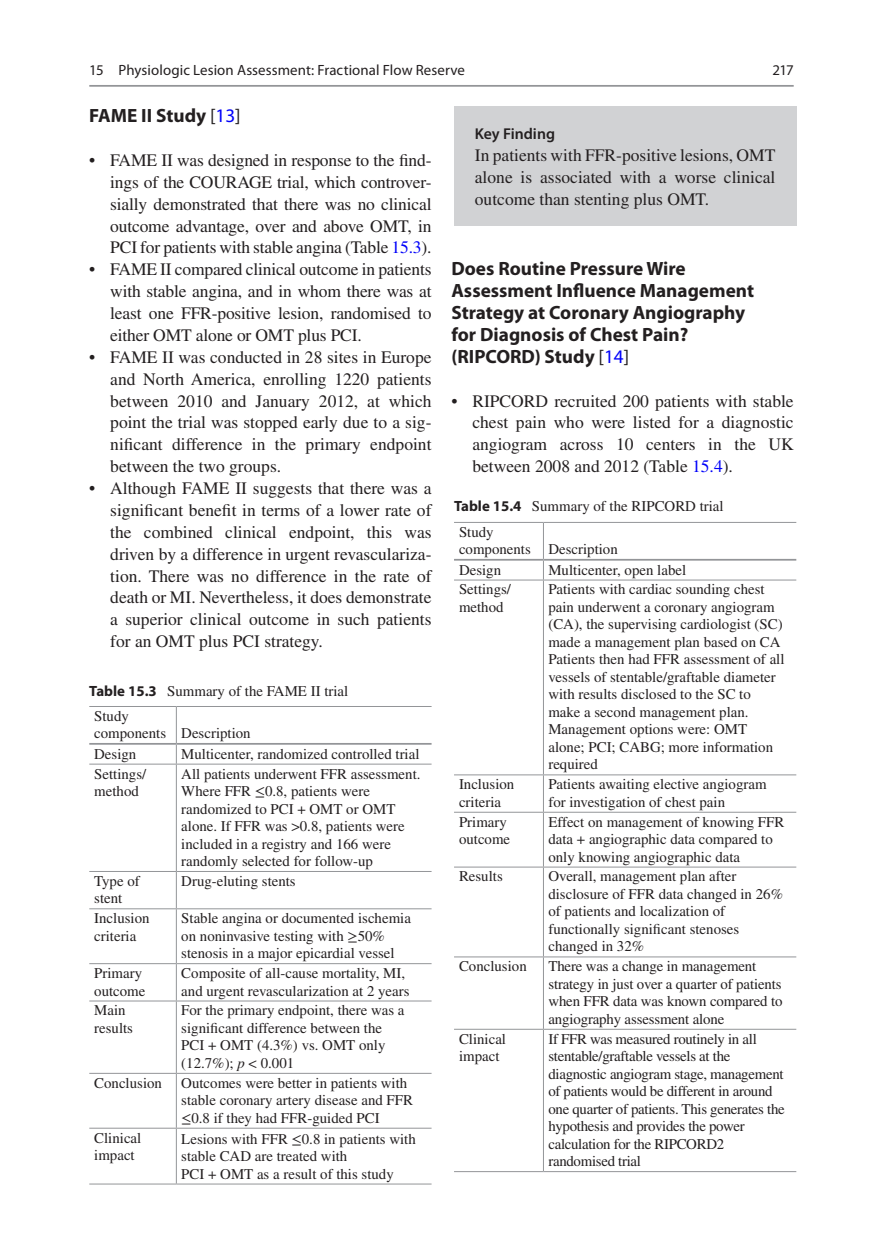
<style>
.page{position:relative;width:883px;height:1260px;background:#fff}
.page>*{position:absolute;margin:0;border:0;box-sizing:border-box;transform-origin:0 0}
.t1{font:700 19.25px/21.9px "Myriad Pro";color:#231f20}
.t2{font:17.5px/21.9px "Times LT Std";color:#231f20;text-align:justify}
.t3{font:600 15.75px "Myriad Pro";color:#231f20}
.t4{font:14.88px/17.5px "Times LT Std";color:#231f20}
.t5{font:14.88px/17.5px "Times LT Std";letter-spacing:-.02em;color:#231f20}
.t6{font:14.88px "Myriad Pro Regular 3";letter-spacing:.005em;color:#231f20}
.t7{font:14.88px "Myriad Pro";color:#231f20}
.s1{font-weight:400}
.s2{font-weight:400;color:#0000fa}
.s3{color:#0000fa}
.s4{font-family:"Myriad Pro";font-weight:700}
.s5{font-family:"STIX General"}
.s6{font-style:italic}
</style>
<div class="page">
<hr style="left:89px;top:706px;width:87px;height:1px;background:#939598">
<hr style="left:89px;top:743px;width:87px;height:2px;background:#939598">
<hr style="left:176px;top:706px;width:256px;height:1px;background:#939598">
<hr style="left:176px;top:707px;width:1px;height:36px;background:#939598">
<hr style="left:176px;top:743px;width:256px;height:2px;background:#939598">
<svg style="left:176px;top:745px;width:1px;height:19px"></svg>
<hr style="left:89px;top:764px;width:87px;height:1px;background:#939598">
<hr style="left:176px;top:764px;width:256px;height:1px;background:#939598">
<hr style="left:176px;top:765px;width:1px;height:106px;background:#939598">
<hr style="left:89px;top:871px;width:87px;height:1px;background:#939598">
<hr style="left:176px;top:871px;width:256px;height:1px;background:#939598">
<hr style="left:176px;top:872px;width:1px;height:36px;background:#939598">
<hr style="left:89px;top:908px;width:87px;height:1px;background:#939598">
<hr style="left:176px;top:908px;width:256px;height:1px;background:#939598">
<hr style="left:176px;top:909px;width:1px;height:54px;background:#939598">
<hr style="left:89px;top:963px;width:87px;height:1px;background:#939598">
<hr style="left:176px;top:963px;width:256px;height:1px;background:#939598">
<hr style="left:176px;top:964px;width:1px;height:37px;background:#939598">
<hr style="left:89px;top:1001px;width:87px;height:1px;background:#939598">
<hr style="left:176px;top:1001px;width:256px;height:1px;background:#939598">
<hr style="left:176px;top:1001px;width:1px;height:72px;background:#939598">
<hr style="left:89px;top:1073px;width:87px;height:1px;background:#939598">
<hr style="left:176px;top:1073px;width:256px;height:1px;background:#939598">
<hr style="left:176px;top:1074px;width:1px;height:54px;background:#939598">
<hr style="left:176px;top:1128px;width:256px;height:1px;background:#939598">
<hr style="left:176px;top:1184px;width:256px;height:1px;background:#939598">
<hr style="left:89px;top:1128px;width:87px;height:1px;background:#939598">
<hr style="left:176px;top:1129px;width:1px;height:55px;background:#939598">
<hr style="left:89px;top:1184px;width:87px;height:1px;background:#939598">
<div style="left:454px;top:107px;width:342px;height:119px;background:#d1d2d4"></div>
<hr style="left:454px;top:522px;width:89px;height:1px;background:#939598">
<hr style="left:454px;top:559px;width:89px;height:2px;background:#939598">
<hr style="left:543px;top:522px;width:253px;height:1px;background:#939598">
<hr style="left:543px;top:523px;width:1px;height:36px;background:#939598">
<hr style="left:543px;top:559px;width:253px;height:2px;background:#939598">
<svg style="left:543px;top:561px;width:1px;height:19px"></svg>
<hr style="left:454px;top:580px;width:89px;height:1px;background:#939598">
<hr style="left:543px;top:580px;width:253px;height:1px;background:#939598">
<hr style="left:543px;top:580px;width:1px;height:194px;background:#939598">
<hr style="left:454px;top:774px;width:89px;height:1px;background:#939598">
<hr style="left:543px;top:774px;width:253px;height:1px;background:#939598">
<hr style="left:543px;top:775px;width:1px;height:37px;background:#939598">
<hr style="left:454px;top:812px;width:89px;height:1px;background:#939598">
<hr style="left:543px;top:812px;width:253px;height:1px;background:#939598">
<hr style="left:543px;top:813px;width:1px;height:54px;background:#939598">
<hr style="left:454px;top:867px;width:89px;height:1px;background:#939598">
<hr style="left:543px;top:867px;width:253px;height:1px;background:#939598">
<hr style="left:543px;top:868px;width:1px;height:88px;background:#939598">
<hr style="left:454px;top:956px;width:89px;height:1px;background:#939598">
<hr style="left:543px;top:956px;width:253px;height:1px;background:#939598">
<hr style="left:543px;top:957px;width:1px;height:72px;background:#939598">
<hr style="left:543px;top:1029px;width:253px;height:1px;background:#939598">
<hr style="left:543px;top:1171px;width:253px;height:1px;background:#939598">
<hr style="left:454px;top:1029px;width:89px;height:1px;background:#939598">
<hr style="left:543px;top:1030px;width:1px;height:141px;background:#939598">
<hr style="left:454px;top:1171px;width:89px;height:1px;background:#939598">
<hr style="left:89px;top:85px;width:705px;height:2px;background:#939598">
<p class="t6" style="left:89px;top:61px;width:377px">15 Physiologic Lesion Assessment: Fractional Flow Reserve</p>
<p class="t7" style="left:772px;top:61px;width:23px">217</p>
<p class="t1" style="left:89px;top:104px;width:153px">FAME II Study <span class="s1">[</span><span class="s2">13</span><span class="s1">]</span></p>
<p class="t2" style="left:110px;top:149px;width:323px;text-indent:-21px">• FAME II was designed in response to the find&shy;ings of the COURAGE trial, which controver&shy;sially demonstrated that there was no clinical outcome advantage, over and above OMT, in PCI for patients with stable angina (Table <span class="s3">15.3</span>).</p>
<p class="t2" style="left:110px;top:258px;width:323px;text-indent:-21px">• FAME II compared clinical outcome in patients with stable angina, and in whom there was at least one FFR-positive lesion, randomised to either OMT alone or OMT plus PCI.</p>
<p class="t2" style="left:110px;top:346px;width:323px;text-indent:-21px">• FAME II was conducted in 28 sites in Europe and North America, enrolling 1220 patients between 2010 and January 2012, at which point the trial was stopped early due to a sig&shy;nificant difference in the primary endpoint between the two groups.</p>
<p class="t2" style="left:110px;top:477px;width:323px;text-indent:-21px">• Although FAME II suggests that there was a significant benefit in terms of a lower rate of the combined clinical endpoint, this was driven by a difference in urgent revasculariza&shy;tion. There was no difference in the rate of death or MI. Nevertheless, it does demonstrate a superior clinical outcome in such patients for an OMT plus PCI strategy.</p>
<p class="t4" style="left:94px;top:678px;width:256px;line-height:25.4px;text-indent:-5px"><span class="s4">Table 15.3</span> Summary of the FAME II trial<br>Study</p>
<p class="t4" style="left:94px;top:723px;width:158px;line-height:20.3px">components Description<br>Design</p>
<p class="t4" style="left:181px;top:745px;width:240px">Multicenter, randomized controlled trial</p>
<p class="t4" style="left:94px;top:765px;width:54px">Settings/ method</p>
<p class="t4" style="left:181px;top:765px;width:241px">All patients underwent FFR assessment.<br>Where FFR <span class="s5">≤</span>0.8, patients were randomized to PCI + OMT or OMT alone. If FFR was &gt;0.8, patients were included in a registry and 166 were randomly selected for follow-up</p>
<p class="t4" style="left:94px;top:872px;width:47px">Type of stent</p>
<p class="t4" style="left:181px;top:872px;width:116px">Drug-eluting stents</p>
<p class="t4" style="left:94px;top:909px;width:57px">Inclusion criteria</p>
<p class="t4" style="left:181px;top:909px;width:231px">Stable angina or documented ischemia on noninvasive testing with <span class="s5">≥</span>50% stenosis in a major epicardial vessel</p>
<p class="t4" style="left:94px;top:964px;width:53px">Primary outcome</p>
<p class="t4" style="left:181px;top:964px;width:230px">Composite of all-cause mortality, MI, and urgent revascularization at 2 years</p>
<p class="t4" style="left:94px;top:1002px;width:40px">Main results</p>
<p class="t4" style="left:181px;top:1002px;width:225px">For the primary endpoint, there was a significant difference between the<br>PCI + OMT (4.3%) vs. OMT only (12.7%); <span class="s6">p</span> &lt; 0.001</p>
<p class="t4" style="left:94px;top:1074px;width:69px">Conclusion</p>
<p class="t4" style="left:181px;top:1074px;width:233px">Outcomes were better in patients with stable coronary artery disease and FFR <span class="s5">≤</span>0.8 if they had FFR-guided PCI</p>
<p class="t4" style="left:94px;top:1129px;width:49px">Clinical impact</p>
<p class="t4" style="left:181px;top:1130px;width:236px">Lesions with FFR <span class="s5">≤</span>0.8 in patients with stable CAD are treated with<br>PCI + OMT as a result of this study</p>
<p class="t3" style="left:475px;top:124px;width:82px">Key Finding</p>
<p class="t2" style="left:475px;top:144px;width:302px">In patients with FFR-positive lesions, OMT alone is associated with a worse clinical outcome than stenting plus OMT.</p>
<p class="t1" style="left:451px;top:257px;width:304px">Does Routine Pressure Wire<br>Assessment Influence Management<br>Strategy at Coronary Angiography for Diagnosis of Chest Pain? (RIPCORD) Study <span class="s1">[</span><span class="s2">14</span><span class="s1">]</span></p>
<p class="t2" style="left:472px;top:390px;width:323px;text-indent:-21px">• RIPCORD recruited 200 patients with stable chest pain who were listed for a diagnostic angiogram across 10 centers in the UK between 2008 and 2012 (Table <span class="s3">15.4</span>).</p>
<p class="t4" style="left:459px;top:494px;width:266px;line-height:25.4px;text-indent:-5px"><span class="s4">Table 15.4</span> Summary of the RIPCORD trial<br>Study</p>
<p class="t4" style="left:459px;top:539px;width:160px;line-height:20.3px">components Description<br>Design</p>
<p class="t4" style="left:548px;top:561px;width:139px">Multicenter, open label</p>
<p class="t4" style="left:459px;top:581px;width:54px">Settings/ method</p>
<p class="t4" style="left:548px;top:581px;width:238px">Patients with cardiac sounding chest pain underwent a coronary angiogram (CA), the supervising cardiologist (SC) made a management plan based on CA Patients then had FFR assessment of all vessels of stentable/graftable diameter with results disclosed to the SC to make a second management plan.<br>Management options were: OMT alone; PCI; CABG; more information required</p>
<p class="t4" style="left:459px;top:775px;width:57px">Inclusion criteria</p>
<p class="t4" style="left:548px;top:775px;width:220px">Patients awaiting elective angiogram for investigation of chest pain</p>
<p class="t4" style="left:459px;top:813px;width:53px">Primary outcome</p>
<p class="t4" style="left:548px;top:813px;width:237px">Effect on management of knowing FFR data + angiographic data compared to only knowing angiographic data</p>
<p class="t4" style="left:459px;top:868px;width:45px">Results</p>
<p class="t4" style="left:548px;top:868px;width:236px">Overall, management plan after disclosure of FFR data changed in 26% of patients and localization of functionally significant stenoses changed in 32%</p>
<p class="t4" style="left:459px;top:957px;width:69px">Conclusion</p>
<p class="t4" style="left:548px;top:957px;width:236px">There was a change in management strategy in just over a quarter of patients when FFR data was known compared to angiography assessment alone</p>
<p class="t4" style="left:459px;top:1030px;width:49px">Clinical impact</p>
<p class="t5" style="left:548px;top:1030px;width:238px">If FFR was measured routinely in all stentable/graftable vessels at the diagnostic angiogram stage, management of patients would be different in around one quarter of patients. This generates the hypothesis and provides the power calculation for the RIPCORD2 randomised trial</p>
</div>
